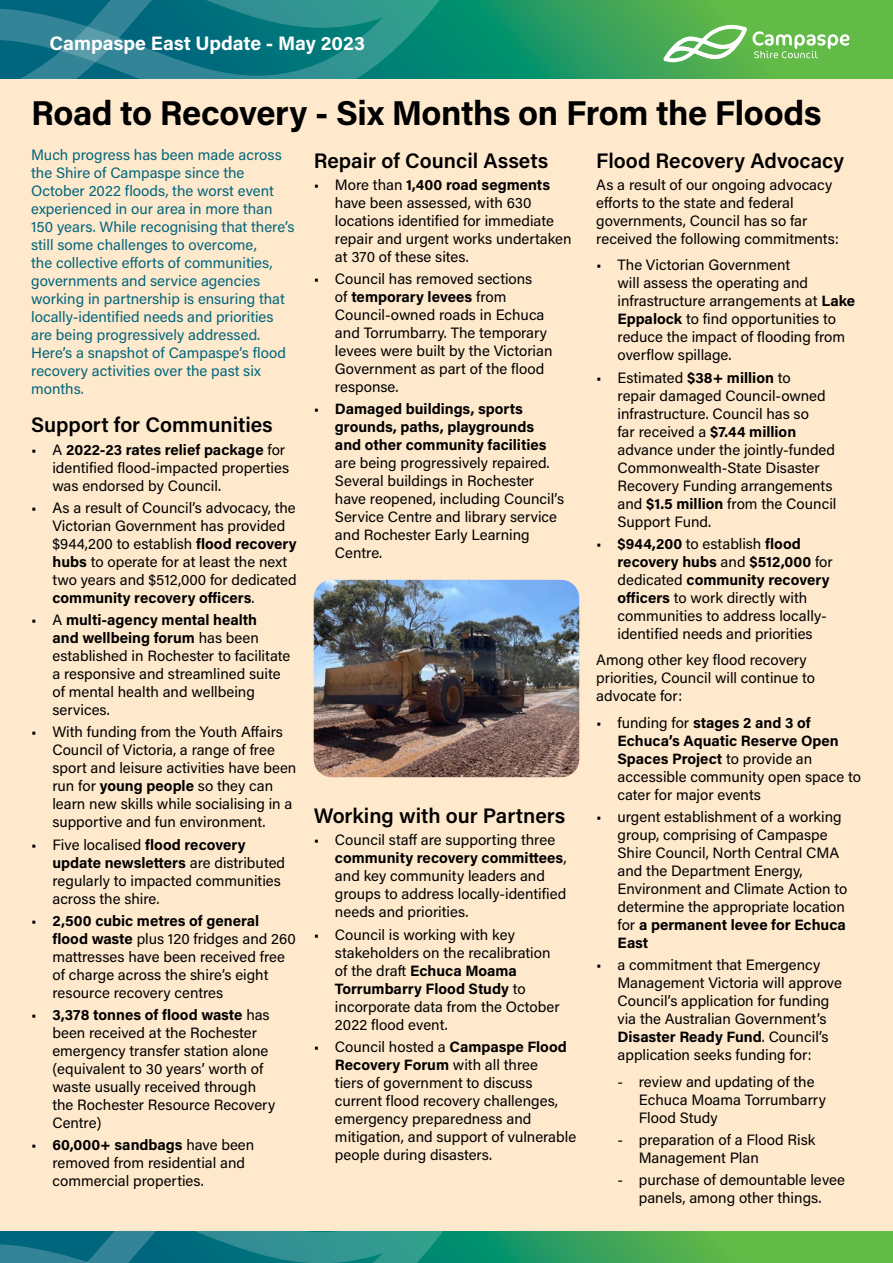
<style>
.page{position:relative;width:893px;height:1263px;background:#fff}
.page>*{position:absolute;margin:0;border:0;box-sizing:border-box;transform-origin:0 0}
.t1{font:700 34.5px "Acumin Pro";letter-spacing:-.015em;color:#000}
.t2{font:600 21px "Acumin Pro";color:#000}
.t3{font:700 19.5px "Acumin Pro";letter-spacing:-.005em;color:#fff}
.t4{font:15px/18px "Acumin Pro";color:#000}
.t5{font:15px/18px "Acumin Pro";color:#00667d}
.t6{font:700 15px/18px "Acumin Pro";color:#000}
.s1{font-weight:700}
.s2{font-weight:400}
</style>
<div class="page">
<svg style="left:511px;top:1231px;width:382px;height:32px;background:#4eaf50"></svg>
<svg style="left:0;top:1231px;width:511px;height:32px;background:#198385"></svg>
<svg style="left:511px;top:0;width:382px;height:79px;background:#46ab53"></svg>
<svg style="left:0;top:0;width:511px;height:79px;background:#158183"></svg>
<svg style="left:753px;top:31px;width:96px;height:27px"></svg>
<svg style="left:663px;top:25px;width:84px;height:37px"></svg>
<div style="left:0;top:79px;width:893px;height:1152px;background:#ffe9cc"></div>
<img style="left:314px;top:580px;width:265px;height:197px">
<h3 class="t3" style="left:50px;top:29px;width:317px">Campaspe East Update - May 2023</h3>
<h1 class="t1" style="left:31px;top:89px;width:792px">Road to Recovery - Six Months on From the Floods</h1>
<p class="t5" style="left:31px;top:145px;width:265px">Much progress has been made across the Shire of Campaspe since the October 2022 floods, the worst event experienced in our area in more than 150 years. While recognising that there’s still some challenges to overcome,<br>the collective efforts of communities, governments and service agencies working in partnership is ensuring that locally-identified needs and priorities are being progressively addressed.<br>Here’s a snapshot of Campaspe’s flood recovery activities over the past six months.</p>
<h2 class="t2" style="left:31px;top:410px;width:243px">Support for Communities</h2>
<p class="t4" style="left:52px;top:440px;width:238px;text-indent:-21px">• A <span class="s1">2022-23 rates relief package</span> for identified flood-impacted properties was endorsed by Council.</p>
<p class="t4" style="left:52px;top:498px;width:246px;text-indent:-21px">• As a result of Council’s advocacy, the Victorian Government has provided $944,200 to establish <span class="s1">flood recovery hubs</span> to operate for at least the next two years and $512,000 for dedicated <span class="s1">community recovery officers</span>.</p>
<p class="t4" style="left:52px;top:610px;width:239px;text-indent:-21px">• A <span class="s1">multi-agency mental health<br>and wellbeing forum</span> has been established in Rochester to facilitate a responsive and streamlined suite of mental health and wellbeing services.</p>
<p class="t4" style="left:52px;top:722px;width:245px;text-indent:-21px">• With funding from the Youth Affairs Council of Victoria, a range of free sport and leisure activities have been run for <span class="s1">young people</span> so they can learn new skills while socialising in a supportive and fun environment.</p>
<p class="t4" style="left:52px;top:835px;width:234px;text-indent:-21px">• Five localised <span class="s1">flood recovery update newsletters</span> are distributed regularly to impacted communities across the shire.</p>
<p class="t4" style="left:52px;top:911px;width:245px;text-indent:-21px">• <span class="s1">2,500 cubic metres of general flood waste</span> plus 120 fridges and 260 mattresses have been received free of charge across the shire’s eight resource recovery centres</p>
<p class="t4" style="left:52px;top:1005px;width:224px;text-indent:-21px">• <span class="s1">3,378 tonnes of flood waste</span> has been received at the Rochester emergency transfer station alone (equivalent to 30 years’ worth of waste usually received through the Rochester Resource Recovery<br>Centre)</p>
<p class="t4" style="left:52px;top:1135px;width:203px;text-indent:-21px">• <span class="s1">60,000+ sandbags</span> have been removed from residential and commercial properties.</p>
<h2 class="t2" style="left:314px;top:145px;width:236px">Repair of Council Assets</h2>
<p class="t4" style="left:335px;top:175px;width:238px;text-indent:-21px">• More than <span class="s1">1,400 road segments </span>have been assessed, with 630 locations identified for immediate repair and urgent works undertaken at 370 of these sites.</p>
<p class="t4" style="left:335px;top:269px;width:219px;text-indent:-21px">• Council has removed sections<br>of <span class="s1">temporary levees</span> from<br>Council-owned roads in Echuca and Torrumbarry. The temporary levees were built by the Victorian<br>Government as part of the flood response.</p>
<p class="t6" style="left:335px;top:399px;width:213px;text-indent:-21px"><span class="s2">•</span> Damaged buildings, sports grounds, paths, playgrounds and other community facilities</p>
<p class="t4" style="left:335px;top:453px;width:231px">are being progressively repaired.<br>Several buildings in Rochester have reopened, including Council’s<br>Service Centre and library service and Rochester Early Learning<br>Centre.</p>
<h2 class="t2" style="left:596px;top:145px;width:249px">Flood Recovery Advocacy</h2>
<p class="t4" style="left:596px;top:175px;width:244px">As a result of our ongoing advocacy efforts to the state and federal governments, Council has so far received the following commitments:</p>
<p class="t4" style="left:617px;top:255px;width:239px;text-indent:-21px">• The Victorian Government<br>will assess the operating and infrastructure arrangements at <span class="s1">Lake<br>Eppalock</span> to find opportunities to reduce the impact of flooding from overflow spillage.</p>
<p class="t4" style="left:617px;top:368px;width:220px;text-indent:-21px">• Estimated <span class="s1">$38+ million</span> to<br>repair damaged Council-owned infrastructure. Council has so<br>far received a <span class="s1">$7.44 million </span>advance under the jointly-funded<br>Commonwealth-State Disaster<br>Recovery Funding arrangements and <span class="s1">$1.5 million</span> from the Council<br>Support Fund.</p>
<p class="t4" style="left:617px;top:534px;width:217px;text-indent:-21px">• <span class="s1">$944,200</span> to establish <span class="s1">flood recovery hubs</span> and <span class="s1">$512,000</span> for dedicated <span class="s1">community recovery officers</span> to work directly with communities to address locally&shy;identified needs and priorities</p>
<p class="t4" style="left:596px;top:650px;width:220px">Among other key flood recovery priorities, Council will continue to advocate for:</p>
<p class="t4" style="left:617px;top:713px;width:245px;text-indent:-21px">• funding for <span class="s1">stages 2 and 3 of<br>Echuca’s Aquatic Reserve Open<br>Spaces Project</span> to provide an accessible community open space to cater for major events</p>
<p class="t4" style="left:617px;top:807px;width:231px;text-indent:-21px">• urgent establishment of a working group, comprising of Campaspe<br>Shire Council, North Central CMA and the Department Energy,<br>Environment and Climate Action to determine the appropriate location for <span class="s1">a permanent levee for Echuca<br>East</span></p>
<p class="t4" style="left:617px;top:955px;width:226px;text-indent:-21px">• a commitment that Emergency<br>Management Victoria will approve<br>Council’s application for funding via the Australian Government’s<br><span class="s1">Disaster Ready Fund</span>. Council’s application seeks funding for:</p>
<p class="t4" style="left:639px;top:1072px;width:189px;text-indent:-21px">- review and updating of the<br>Echuca Moama Torrumbarry<br>Flood Study</p>
<p class="t4" style="left:639px;top:1130px;width:178px;text-indent:-21px">- preparation of a Flood Risk<br>Management Plan</p>
<p class="t4" style="left:617px;top:1170px;width:229px;text-align:center">- purchase of demountable levee panels, among other things.</p>
<h2 class="t2" style="left:314px;top:801px;width:253px">Working with our Partners</h2>
<p class="t4" style="left:335px;top:830px;width:233px;text-indent:-21px">• Council staff are supporting three <span class="s1">community recovery committees</span>, and key community leaders and groups to address locally-identified needs and priorities.</p>
<p class="t4" style="left:335px;top:925px;width:226px;text-indent:-21px">• Council is working with key stakeholders on the recalibration of the draft <span class="s1">Echuca Moama<br>Torrumbarry Flood Study</span> to incorporate data from the October<br>2022 flood event.</p>
<p class="t4" style="left:335px;top:1037px;width:243px;text-indent:-21px">• Council hosted a <span class="s1">Campaspe Flood<br>Recovery Forum</span> with all three<br>tiers of government to discuss current flood recovery challenges, emergency preparedness and mitigation, and support of vulnerable people during disasters.</p>
</div>
